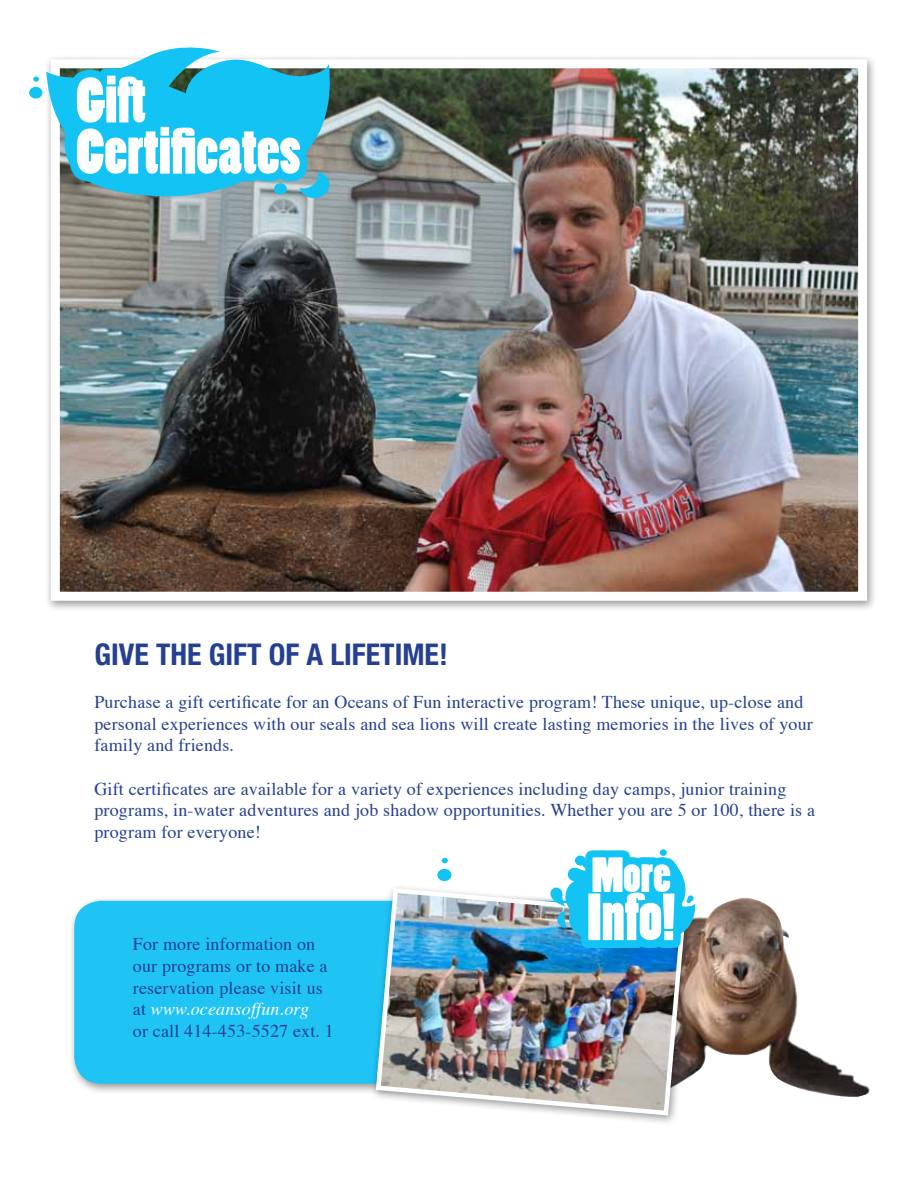
<style>
.page{position:relative;width:918px;height:1188px;background:#fff}
.page>*{position:absolute;margin:0;border:0;box-sizing:border-box;transform-origin:0 0}
.t1{font:62.25px "Poplar Std";color:#fff}
.t2{font:60.15px/51.2px "Poplar Std";color:#fff}
.t3{font:46.2px "Poplar Std";color:#fff}
.t4{font:700 condensed 30px "Helvetica Neue";color:#253f92}
.t5{font:18px/21.6px "Times";letter-spacing:.01em;color:#253f92}
.s1{font-style:italic;color:#fff}
</style>
<div class="page">
<img style="left:695px;top:897px;width:175px;height:200px">
<div style="left:68px;top:896px;width:598px;height:199px;background:#000;opacity:.4"></div>
<div style="left:74px;top:901px;width:582px;height:183px;background:#20c4f4;border-radius:27px"></div>
<div style="left:44px;top:54px;width:833px;height:558px;background:#000;opacity:.4"></div>
<img style="left:61px;top:69px;width:796px;height:522px">
<div style="left:51px;top:59px;width:816px;height:542px;border:9px solid #fff"></div>
<div style="left:29px;top:87px;width:13px;height:12px;background:#12c3f4;border-radius:50%"></div>
<svg style="left:33px;top:76px;width:6px;height:6px"></svg>
<svg style="left:46px;top:47px;width:296px;height:152px"></svg>
<div style="left:274px;top:183px;width:13px;height:12px;background:#12c3f4;border-radius:50%"></div>
<div style="left:69px;top:68px;width:239px;height:113px;background:#12c3f4"></div>
<div style="left:370px;top:883px;width:325px;height:243px;background:#000;opacity:.4"></div>
<img style="left:373px;top:886px;width:315px;height:232px">
<div style="left:437px;top:869px;width:14px;height:12px;background:#12c3f4;border-radius:50%"></div>
<svg style="left:442px;top:858px;width:6px;height:5px"></svg>
<img style="left:547px;top:855px;width:150px;height:94px">
<div style="left:581px;top:850px;width:101px;height:98px;background:#12c3f4"></div>
<h2 class="t2" style="left:76px;top:78px;width:226px">Gift<br>Certificates</h2>
<h3 class="t4" style="left:94px;top:636px;width:78px">GIVE THE</h3>
<h3 class="t4" style="left:209px;top:636px;width:14px">GIFT</h3>
<h3 class="t4" style="left:269px;top:636px;width:76px">OF ALIFETIME</h3>
<h3 class="t4" style="left:439px;top:636px;width:10px">!</h3>
<p class="t5" style="left:94px;top:690px;width:720px">Purchase a gift certificate for an Oceans of Fun interactive program! These unique, up-close and personal experiences with our seals and sea lions will create lasting memories in the lives of your family and friends.</p>
<p class="t5" style="left:94px;top:776px;width:722px">Gift certificates are available for a variety of experiences including day camps, junior training programs, in-water adventures and job shadow opportunities. Whether you are 5 or 100, there is a program for everyone!</p>
<p class="t5" style="left:133px;top:932px;width:203px">For more information on our programs or to make a reservation please visit us at <span class="s1">www.oceansoffun.org<br></span>or call 414-453-5527 ext. 1</p>
<h3 class="t3" style="left:592px;top:850px;width:81px">More</h3>
<h1 class="t1" style="left:587px;top:883px;width:90px">Info!</h1>
</div>
